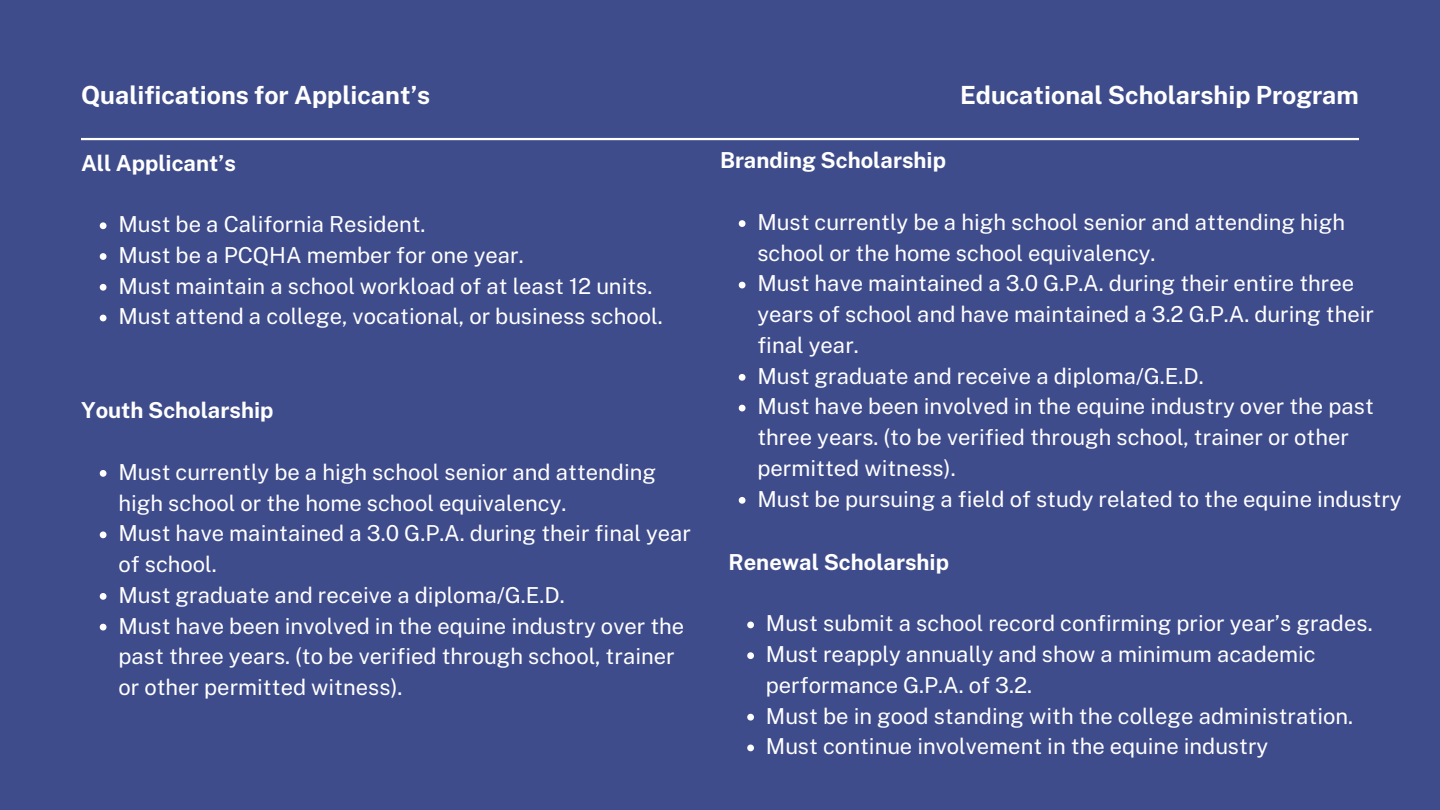
<style>
.page{position:relative;width:1440px;height:810px;background:#3f4c8c}
.page>*{position:absolute;margin:0;border:0;box-sizing:border-box;transform-origin:0 0}
.t1{font:700 25px "Public Sans";color:#fff}
.t2{font:22px/30.8px "Public Sans";color:#fff}
.t3{font:700 22px "Public Sans";color:#fff}
</style>
<div class="page">
<hr style="left:81px;top:138px;width:1278px;height:2px;background:#fff">
<svg style="left:100px;top:222px;width:6px;height:7px"></svg>
<svg style="left:100px;top:253px;width:6px;height:7px"></svg>
<svg style="left:100px;top:284px;width:6px;height:7px"></svg>
<svg style="left:100px;top:315px;width:6px;height:6px"></svg>
<svg style="left:739px;top:220px;width:7px;height:7px"></svg>
<svg style="left:739px;top:282px;width:7px;height:6px"></svg>
<svg style="left:739px;top:374px;width:7px;height:7px"></svg>
<svg style="left:739px;top:405px;width:7px;height:6px"></svg>
<svg style="left:739px;top:497px;width:7px;height:7px"></svg>
<svg style="left:100px;top:470px;width:6px;height:7px"></svg>
<svg style="left:100px;top:532px;width:6px;height:6px"></svg>
<svg style="left:100px;top:593px;width:6px;height:7px"></svg>
<svg style="left:100px;top:624px;width:6px;height:6px"></svg>
<svg style="left:747px;top:622px;width:7px;height:6px"></svg>
<svg style="left:747px;top:652px;width:7px;height:7px"></svg>
<svg style="left:747px;top:714px;width:7px;height:7px"></svg>
<svg style="left:747px;top:745px;width:7px;height:6px"></svg>
<h1 class="t1" style="left:81px;top:80px;width:351px">Qualifications for Applicant’s</h1>
<h1 class="t3" style="left:81px;top:150px;width:156px">All Applicant’s</h1>
<p class="t2" style="left:118px;top:209px;width:309px">Must be a California Resident.</p>
<h2 class="t2" style="left:118px;top:240px;width:407px">Must be a PCQHA member for one year.</h2>
<p class="t2" style="left:118px;top:270px;width:536px">Must maintain a school workload of at least 12 units.</p>
<p class="t2" style="left:118px;top:301px;width:546px">Must attend a college, vocational, or business school.</p>
<h2 class="t3" style="left:81px;top:397px;width:194px">Youth Scholarship</h2>
<p class="t2" style="left:118px;top:456px;width:539px">Must currently be a high school senior and attending high school or the home school equivalency.</p>
<p class="t2" style="left:118px;top:518px;width:574px">Must have maintained a 3.0 G.P.A. during their final year of school.</p>
<p class="t2" style="left:118px;top:579px;width:448px">Must graduate and receive a diploma/G.E.D.</p>
<p class="t2" style="left:118px;top:610px;width:567px">Must have been involved in the equine industry over the past three years. (to be verified through school, trainer or other permitted witness).</p>
<p class="t1" style="left:960px;top:80px;width:400px">Educational Scholarship Program</p>
<p class="t3" style="left:720px;top:148px;width:227px">Branding Scholarship</p>
<h2 class="t2" style="left:757px;top:207px;width:589px">Must currently be a high school senior and attending high school or the home school equivalency.</h2>
<p class="t2" style="left:757px;top:268px;width:618px">Must have maintained a 3.0 G.P.A. during their entire three years of school and have maintained a 3.2 G.P.A. during their final year.</p>
<p class="t2" style="left:757px;top:360px;width:448px">Must graduate and receive a diploma/G.E.D.</p>
<p class="t2" style="left:757px;top:391px;width:618px">Must have been involved in the equine industry over the past three years. (to be verified through school, trainer or other permitted witness).</p>
<p class="t2" style="left:757px;top:483px;width:646px">Must be pursuing a field of study related to the equine industry</p>
<p class="t3" style="left:728px;top:549px;width:222px">Renewal Scholarship</p>
<h2 class="t2" style="left:766px;top:608px;width:608px">Must submit a school record confirming prior year’s grades.</h2>
<p class="t2" style="left:766px;top:639px;width:551px">Must reapply annually and show a minimum academic performance G.P.A. of 3.2.</p>
<p class="t2" style="left:766px;top:700px;width:589px">Must be in good standing with the college administration.</p>
<p class="t2" style="left:766px;top:731px;width:504px">Must continue involvement in the equine industry</p>
</div>
